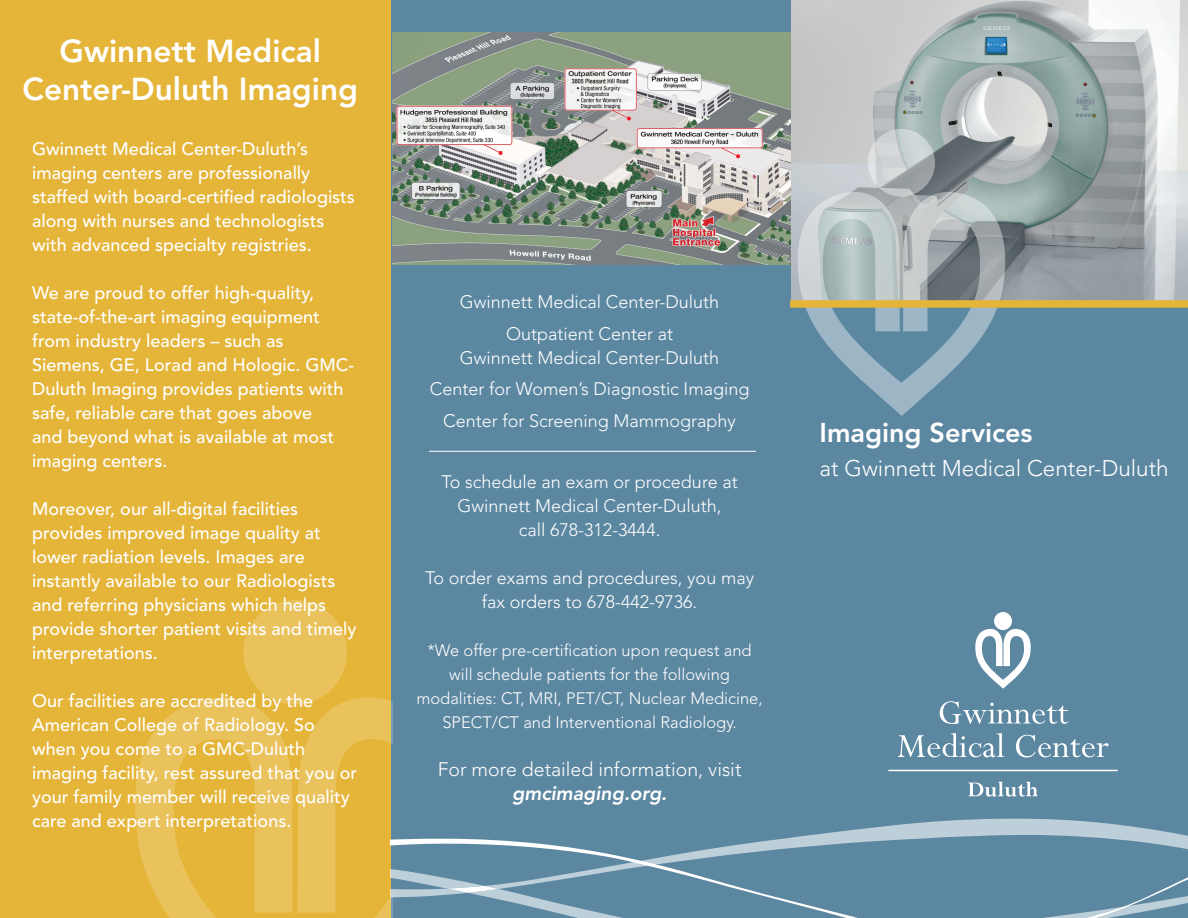
<style>
.page{position:relative;width:1188px;height:918px;background:#fff}
.page>*{position:absolute;margin:0;border:0;box-sizing:border-box;transform-origin:0 0}
.t1{font:800 31.5px/37.8px "Avenir LT Std";color:#fff;text-align:center}
.t2{font:800 27px "Avenir LT Std";color:#fff}
.t3{font:300 22.5px "Avenir LT Std";color:#fff}
.t4{font:300 19.5px "Avenir LT Std";color:#fff}
.t5{font:italic 800 19.5px "Avenir LT Std";color:#fff}
.t6{font:500 18px/24px "Avenir LT Std";color:#fff}
.t7{font:300 18px/24px "Avenir LT Std";color:#fff;text-align:center}
.t8{font:300 16.5px/24px "Avenir LT Std";color:#fff;text-align:center}
</style>
<div class="page">
<div style="left:0;top:0;width:392px;height:918px;background:#e5b53a"></div>
<div style="left:392px;top:0;width:796px;height:918px;background:#5c87a1"></div>
<img style="left:791px;top:0;width:397px;height:300px">
<svg style="left:868px;top:129px;width:67px;height:58px"></svg>
<svg style="left:798px;top:187px;width:207px;height:229px"></svg>
<svg style="left:392px;top:819px;width:796px;height:28px"></svg>
<svg style="left:530px;top:847px;width:658px;height:18px"></svg>
<svg style="left:392px;top:865px;width:796px;height:53px"></svg>
<svg style="left:243px;top:600px;width:104px;height:90px"></svg>
<svg style="left:135px;top:690px;width:257px;height:228px;fill:#e5b53d"></svg>
<svg style="left:975px;top:612px;width:56px;height:77px"></svg>
<svg style="left:940px;top:701px;width:129px;height:23px"></svg>
<svg style="left:898px;top:733px;width:106px;height:24px"></svg>
<svg style="left:1016px;top:735px;width:93px;height:23px"></svg>
<hr style="left:889px;top:770px;width:229px;height:1px;background:#fff">
<svg style="left:968px;top:782px;width:70px;height:15px"></svg>
<div style="left:790px;top:300px;width:398px;height:8px;background:#e5b53a"></div>
<img style="left:392px;top:32px;width:398px;height:233px">
<hr style="left:429px;top:451px;width:327px;height:1px;background:#fff">
<p class="t1" style="left:22px;top:32px;width:337px">Gwinnett Medical<br>Center-Duluth Imaging</p>
<p class="t6" style="left:32px;top:137px;width:324px">Gwinnett Medical Center-Duluth’s imaging centers are professionally staffed with board-certified radiologists along with nurses and technologists with advanced specialty registries.</p>
<p class="t6" style="left:32px;top:281px;width:323px">We are proud to offer high-quality, state-of-the-art imaging equipment from industry leaders – such as Siemens, GE, Lorad and Hologic. GMC-Duluth Imaging provides patients with safe, reliable care that goes above<br>and beyond what is available at most imaging centers.</p>
<p class="t6" style="left:32px;top:497px;width:326px">Moreover, our all-digital facilities provides improved image quality at lower radiation levels. Images are instantly available to our Radiologists and referring physicians which helps provide shorter patient visits and timely interpretations.</p>
<p class="t6" style="left:32px;top:689px;width:327px">Our facilities are accredited by the American College of Radiology. So when you come to a GMC-Duluth imaging facility, rest assured that you or your family member will receive quality care and expert interpretations.</p>
<p class="t7" style="left:460px;top:290px;width:261px">Gwinnett Medical Center-Duluth</p>
<p class="t7" style="left:506px;top:322px;width:169px">Outpatient Center at</p>
<p class="t7" style="left:460px;top:346px;width:261px">Gwinnett Medical Center-Duluth</p>
<p class="t7" style="left:430px;top:377px;width:321px">Center for Women’s Diagnostic Imaging</p>
<p class="t7" style="left:443px;top:409px;width:294px">Center for Screening Mammography</p>
<p class="t7" style="left:441px;top:470px;width:298px">To schedule an exam or procedure at<br>Gwinnett Medical Center-Duluth,</p>
<p class="t7" style="left:519px;top:518px;width:143px">call 678-312-3444.</p>
<p class="t7" style="left:425px;top:566px;width:330px">To order exams and procedures, you may fax orders to 678-442-9736.</p>
<p class="t8" style="left:416px;top:639px;width:348px">*We offer pre-certification upon request and will schedule patients for the following modalities: CT, MRI, PET/CT, Nuclear Medicine,</p>
<p class="t8" style="left:442px;top:711px;width:296px">SPECT/CT and Interventional Radiology.</p>
<p class="t4" style="left:438px;top:758px;width:305px">For more detailed information, visit</p>
<p class="t5" style="left:512px;top:782px;width:156px">gmcimaging.org.</p>
<p class="t2" style="left:820px;top:416px;width:215px">Imaging Services</p>
<p class="t3" style="left:820px;top:455px;width:351px">at Gwinnett Medical Center-Duluth</p>
</div>
